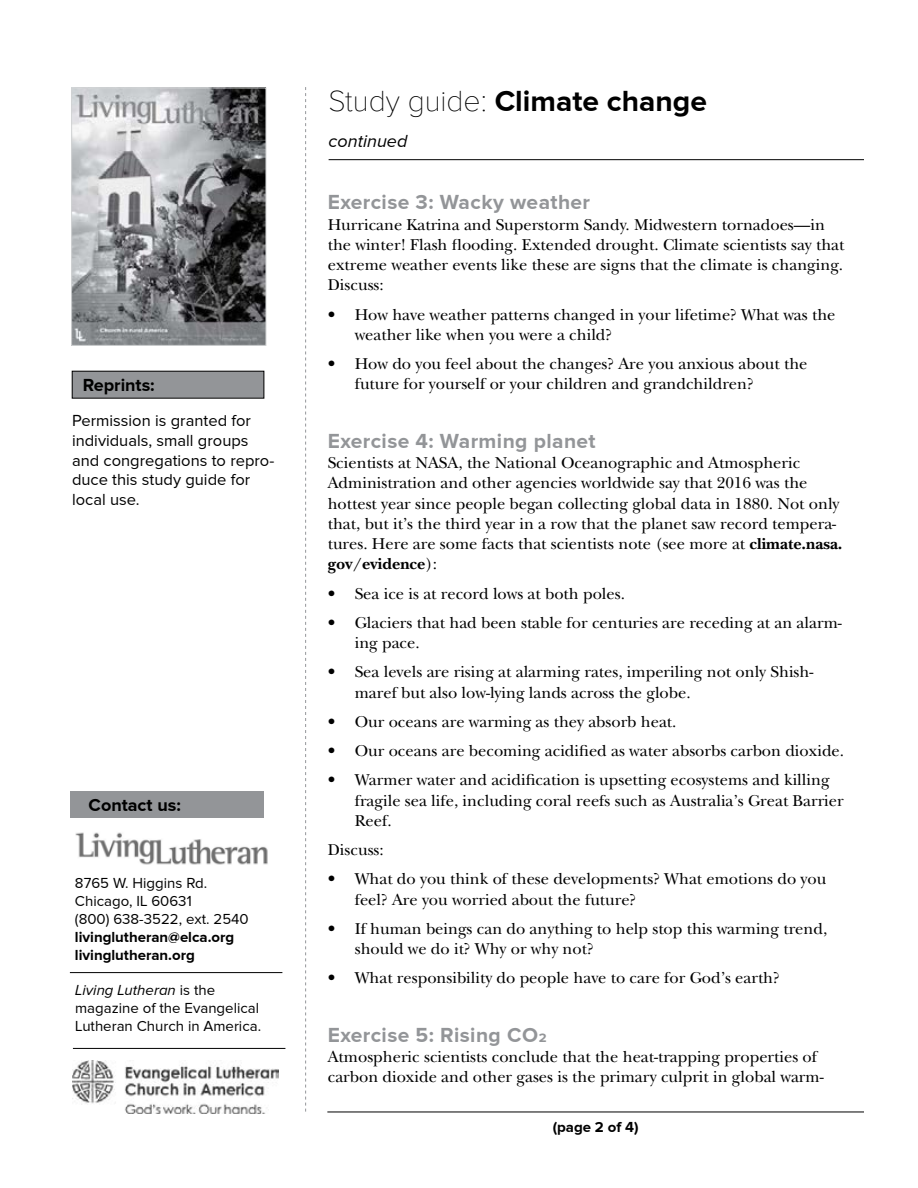
<style>
.page{position:relative;width:918px;height:1188px;background:#fff}
.page>*{position:absolute;margin:0;border:0;box-sizing:border-box;transform-origin:0 0}
.t1{font:700 30px "Proxima Nova";color:#000}
.t2{font:700 21px "Proxima Nova";letter-spacing:.02em;color:#939598}
.t3{font:700 18px "Proxima Nova";color:#000}
.t4{font:italic 18px "Proxima Nova";color:#000}
.t5{font:16.5px/20.2px "New Baskerville";color:#000}
.t6{font:16.5px/19.8px "Proxima Nova";color:#000}
.t7{font:15px/18px "Proxima Nova";color:#000}
.t8{font:700 15px/18px "Proxima Nova";color:#000}
.s1{font-style:italic}
.s2{font-family:"Proxima Nova T";font-weight:100}
.s3{font-weight:700}
</style>
<div class="page">
<hr style="left:327px;top:1112px;width:537px;height:1px;background:#000">
<svg style="left:305px;top:87px;width:1px;height:1025px"></svg>
<hr style="left:329px;top:159px;width:535px;height:1px;background:#000">
<img style="left:73px;top:90px;width:191px;height:254px">
<div style="left:71px;top:88px;width:195px;height:258px;border:1px solid #d1d3d4"></div>
<div style="left:72px;top:371px;width:192px;height:27px;background:#939598"></div>
<div style="left:72px;top:371px;width:192px;height:27px;border:1px solid #000"></div>
<div style="left:71px;top:791px;width:193px;height:27px;background:#939598"></div>
<img style="left:72px;top:1060px;width:206px;height:54px">
<hr style="left:73px;top:1048px;width:212px;height:1px;background:#000">
<hr style="left:70px;top:972px;width:212px;height:1px;background:#000">
<img style="left:75px;top:832px;width:193px;height:33px">
<p class="t3" style="left:83px;top:377px;width:74px">Reprints:</p>
<p class="t6" style="left:72px;top:411px;width:204px">Permission is granted for individuals, small groups and congregations to repro&shy;duce this study guide for local use.</p>
<p class="t3" style="left:89px;top:796px;width:94px">Contact us:</p>
<p class="t7" style="left:75px;top:875px;width:175px">8765 W. Higgins Rd.<br>Chicago, IL 60631<br>(800) 638-3522, ext. 2540</p>
<p class="t8" style="left:75px;top:929px;width:161px">livinglutheran@elca.org livinglutheran.org</p>
<p class="t7" style="left:75px;top:982px;width:187px"><span class="s1">Living Lutheran</span> is the magazine of the Evangelical<br>Lutheran Church in America.</p>
<h1 class="t1" style="left:329px;top:87px;width:380px"><span class="s2">Study guide:</span> Climate change</h1>
<p class="t4" style="left:329px;top:132px;width:80px">continued</p>
<p class="t2" style="left:328px;top:193px;width:264px">Exercise 3: Wacky weather</p>
<p class="t5" style="left:328px;top:214px;width:518px">Hurricane Katrina and Superstorm Sandy. Midwestern tornadoes—in the winter! Flash flooding. Extended drought. Climate scientists say that extreme weather events like these are signs that the climate is changing.<br>Discuss:</p>
<p class="t5" style="left:355px;top:304px;width:482px;text-indent:-27px">• How have weather patterns changed in your lifetime? What was the weather like when you were a child?</p>
<p class="t5" style="left:355px;top:354px;width:454px;text-indent:-27px">• How do you feel about the changes? Are you anxious about the future for yourself or your children and grandchildren?</p>
<p class="t2" style="left:328px;top:431px;width:270px">Exercise 4: Warming planet</p>
<p class="t5" style="left:328px;top:453px;width:516px">Scientists at NASA, the National Oceanographic and Atmospheric Administration and other agencies worldwide say that 2016 was the hottest year since people began collecting global data in 1880. Not only that, but it’s the third year in a row that the planet saw record tempera&shy;tures. Here are some facts that scientists note (see more at <span class="s3">climate.nasa. gov/evidence</span>):</p>
<p class="t5" style="left:328px;top:583px;width:299px">• Sea ice is at record lows at both poles.</p>
<p class="t5" style="left:355px;top:613px;width:489px;text-indent:-27px">• Glaciers that had been stable for centuries are receding at an alarm&shy;ing pace.</p>
<p class="t5" style="left:355px;top:662px;width:460px;text-indent:-27px">• Sea levels are rising at alarming rates, imperiling not only Shish&shy;maref but also low-lying lands across the globe.</p>
<p class="t5" style="left:328px;top:712px;width:350px">• Our oceans are warming as they absorb heat.</p>
<p class="t5" style="left:328px;top:741px;width:518px">• Our oceans are becoming acidified as water absorbs carbon dioxide.</p>
<p class="t5" style="left:355px;top:770px;width:491px;text-indent:-27px">• Warmer water and acidification is upsetting ecosystems and killing fragile sea life, including coral reefs such as Australia’s Great Barrier<br>Reef.</p>
<p class="t5" style="left:328px;top:840px;width:58px">Discuss:</p>
<p class="t5" style="left:355px;top:869px;width:473px;text-indent:-27px">• What do you think of these developments? What emotions do you feel? Are you worried about the future?</p>
<p class="t5" style="left:355px;top:919px;width:474px;text-indent:-27px">• If human beings can do anything to help stop this warming trend, should we do it? Why or why not?</p>
<p class="t5" style="left:328px;top:968px;width:454px">• What responsibility do people have to care for God’s earth?</p>
<p class="t2" style="left:328px;top:1025px;width:221px">Exercise 5: Rising CO2</p>
<p class="t5" style="left:328px;top:1047px;width:497px">Atmospheric scientists conclude that the heat-trapping properties of carbon dioxide and other gases is the primary culprit in global warm-</p>
<p class="t8" style="left:553px;top:1119px;width:87px">(page 2 of 4)</p>
</div>
